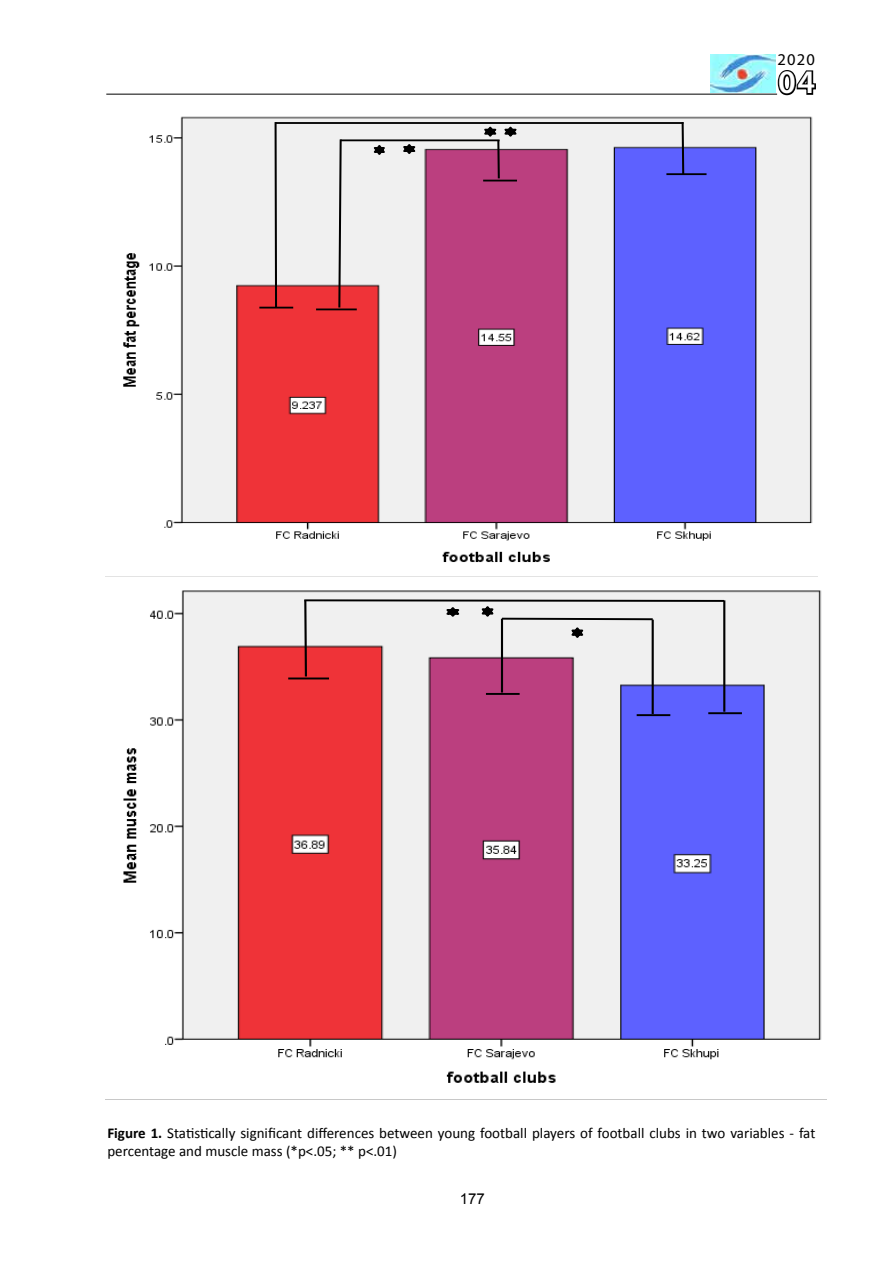
<style>
.page{position:relative;width:893px;height:1263px;background:#fff}
.page>*{position:absolute;margin:0;border:0;box-sizing:border-box;transform-origin:0 0}
.t1{font:600 33px "Myriad Pro";color:#fff}
.t2{font:16.5px "Myriad Pro";color:#000}
.t3{font:15px/18px "Calibri";color:#000}
.t4{font:15px "Arial";color:#000}
.s1{font-weight:700}
</style>
<div class="page">
<hr style="left:106px;top:94px;width:671px;height:1px;background:#000">
<svg style="left:776px;top:70px;width:40px;height:26px"></svg>
<img style="left:711px;top:54px;width:64px;height:38px">
<img style="left:105px;top:116px;width:712px;height:461px">
<svg style="left:274px;top:120px;width:4px;height:190px"></svg>
<hr style="left:276px;top:122px;width:407px;height:2px;background:#000">
<svg style="left:681px;top:120px;width:4px;height:56px"></svg>
<hr style="left:666px;top:173px;width:40px;height:2px;background:#000">
<hr style="left:259px;top:307px;width:34px;height:2px;background:#000">
<svg style="left:337px;top:138px;width:6px;height:170px"></svg>
<hr style="left:340px;top:139px;width:160px;height:2px;background:#000">
<hr style="left:316px;top:308px;width:41px;height:2px;background:#000">
<hr style="left:483px;top:180px;width:34px;height:2px;background:#000">
<svg style="left:371px;top:143px;width:17px;height:14px"></svg>
<svg style="left:481px;top:124px;width:39px;height:56px"></svg>
<svg style="left:400px;top:142px;width:18px;height:14px"></svg>
<img style="left:105px;top:590px;width:722px;height:510px">
<hr style="left:288px;top:677px;width:41px;height:2px;background:#000">
<hr style="left:723px;top:600px;width:2px;height:112px;background:#000">
<hr style="left:708px;top:712px;width:34px;height:2px;background:#000">
<hr style="left:501px;top:619px;width:2px;height:73px;background:#000">
<hr style="left:652px;top:620px;width:2px;height:94px;background:#000">
<hr style="left:637px;top:714px;width:33px;height:2px;background:#000">
<hr style="left:486px;top:693px;width:34px;height:2px;background:#000">
<svg style="left:302px;top:598px;width:424px;height:80px"></svg>
<p class="t2" style="left:778px;top:50px;width:39px">2020</p>
<h1 class="t1" style="left:778px;top:61px;width:39px">04</h1>
<p class="t3" style="left:107px;top:1124px;width:709px"><span class="s1">Figure 1.</span> Statistically significant differences between young football players of football clubs in two variables - fat percentage and muscle mass (*p&lt;.05; ** p&lt;.01)</p>
<p class="t4" style="left:460px;top:1189px;width:27px">177</p>
</div>
